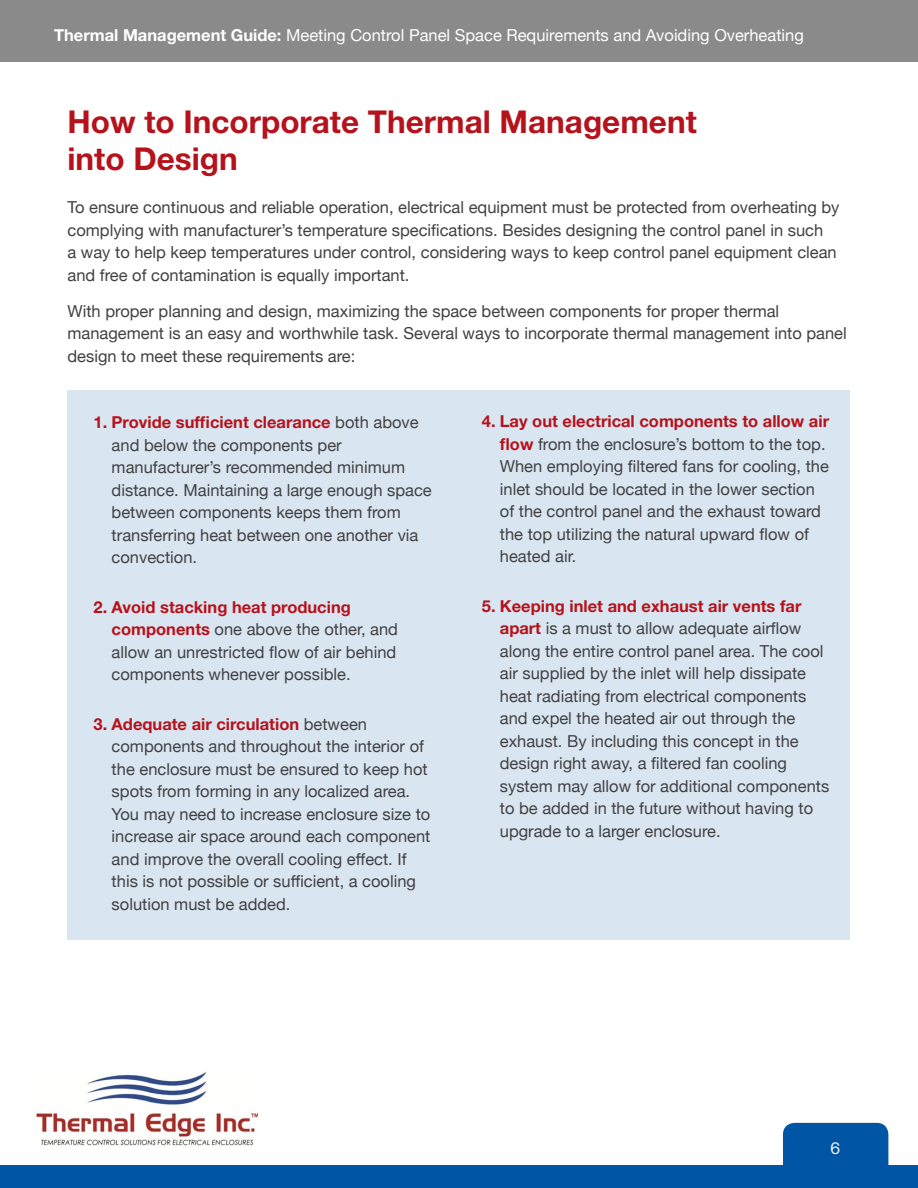
<style>
.page{position:relative;width:918px;height:1188px;background:#fff}
.page>*{position:absolute;margin:0;border:0;box-sizing:border-box;transform-origin:0 0}
.t1{font:700 31.5px/37.8px "Helvetica Neue";color:#b6121b}
.t2{font:18px "Helvetica Rmn";color:#fff}
.t3{font:16.5px/22.5px "Helvetica Neue";color:#414042}
.t4{font:16.5px "Helvetica Neue";color:#fff}
.s1{font-weight:700}
.s2{font-weight:700;color:#b6121b}
</style>
<div class="page">
<div style="left:0;top:1165px;width:918px;height:23px;background:#0055a5"></div>
<div style="left:783px;top:1123px;width:105px;height:42px;background:#0055a5"></div>
<img style="left:36px;top:1072px;width:222px;height:74px">
<div style="left:0;top:0;width:918px;height:61px;background:#8a8a8b"></div>
<div style="left:68px;top:390px;width:782px;height:550px;background:#d9e6f1"></div>
<p class="t4" style="left:54px;top:23px;width:751px"><span class="s1">Thermal Management Guide:</span> Meeting Control Panel Space Requirements and Avoiding Overheating</p>
<h1 class="t1" style="left:68px;top:102px;width:631px">How to Incorporate Thermal Management into Design</h1>
<p class="t3" style="left:68px;top:197px;width:774px">To ensure continuous and reliable operation, electrical equipment must be protected from overheating by complying with manufacturer’s temperature specifications. Besides designing the control panel in such<br>a way to help keep temperatures under control, considering ways to keep control panel equipment clean and free of contamination is equally important.</p>
<p class="t3" style="left:68px;top:301px;width:781px">With proper planning and design, maximizing the space between components for proper thermal management is an easy and worthwhile task. Several ways to incorporate thermal management into panel design to meet these requirements are:</p>
<p class="t3" style="left:112px;top:412px;width:322px;text-indent:-18px"><span class="s2">1. Provide sufficient clearance</span> both above and below the components per manufacturer’s recommended minimum distance. Maintaining a large enough space between components keeps them from transferring heat between one another via convection.</p>
<p class="t3" style="left:112px;top:597px;width:288px;text-indent:-18px"><span class="s2">2. Avoid stacking heat producing components</span> one above the other, and allow an unrestricted flow of air behind components whenever possible.</p>
<p class="t3" style="left:112px;top:714px;width:320px;text-indent:-18px"><span class="s2">3. Adequate air circulation</span> between components and throughout the interior of the enclosure must be ensured to keep hot spots from forming in any localized area.<br>You may need to increase enclosure size to increase air space around each component and improve the overall cooling effect. If this is not possible or sufficient, a cooling solution must be added.</p>
<p class="t3" style="left:500px;top:411px;width:331px;text-indent:-18px"><span class="s2">4. Lay out electrical components to allow air flow</span> from the enclosure’s bottom to the top.<br>When employing filtered fans for cooling, the inlet should be located in the lower section of the control panel and the exhaust toward the top utilizing the natural upward flow of heated air.</p>
<p class="t3" style="left:500px;top:595px;width:331px;text-indent:-18px"><span class="s2">5. Keeping inlet and exhaust air vents far apart</span> is a must to allow adequate airflow along the entire control panel area. The cool air supplied by the inlet will help dissipate heat radiating from electrical components and expel the heated air out through the exhaust. By including this concept in the design right away, a filtered fan cooling system may allow for additional components to be added in the future without having to upgrade to a larger enclosure.</p>
<p class="t2" style="left:830px;top:1136px;width:12px">6</p>
</div>
